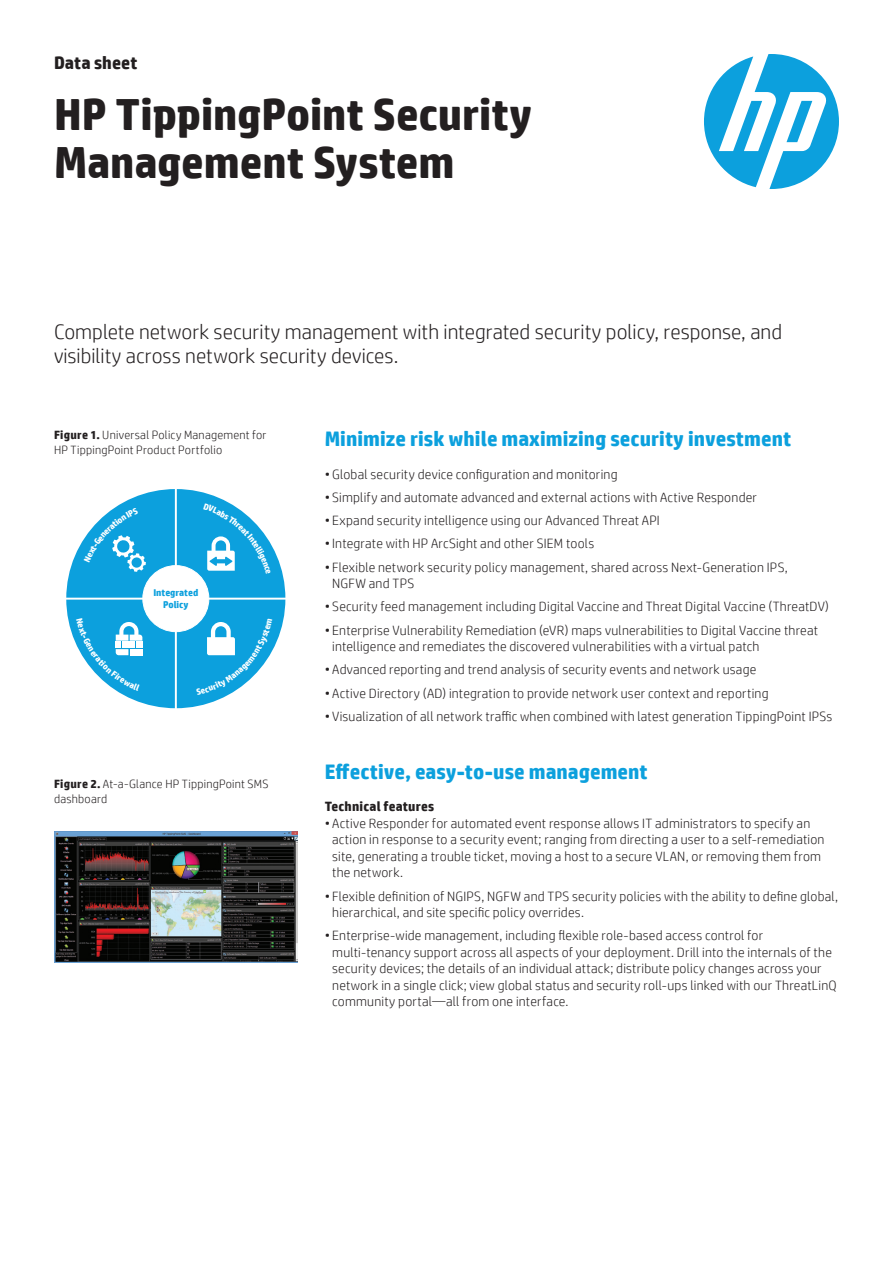
<style>
.page{position:relative;width:893px;height:1263px;background:#fff}
.page>*{position:absolute;margin:0;border:0;box-sizing:border-box;transform-origin:0 0}
.t1{font:700 45px/48px "HP Simplified";color:#231f20}
.t2{font:300 21px/24px "HP Simplified";color:#231f20}
.t3{font:700 21px "HP Simplified";color:#0ca0dd}
.t4{font:700 18px "HP Simplified";color:#231f20}
.t5{font:300 13.5px/16.5px "HP Simplified";letter-spacing:.015em;color:#231f20}
.t6{font:700 13.5px "HP Simplified";letter-spacing:.015em;color:#231f20}
.t7{font:300 12px/15px "HP Simplified";letter-spacing:.02em;color:#231f20}
.t8{font:700 9.75px/11.7px "HP Simplified";color:#0ca0dd;text-align:center}
.s1{font-weight:700}
</style>
<div class="page">
<svg style="left:704px;top:54px;width:135px;height:135px"></svg>
<img style="left:54px;top:832px;width:244px;height:131px">
<div style="left:66px;top:489px;width:219px;height:219px;background:#0ca0dd;border-radius:50%"></div>
<hr style="left:175px;top:488px;width:2px;height:222px;background:#fff">
<hr style="left:65px;top:598px;width:222px;height:2px;background:#fff">
<div style="left:143px;top:566px;width:66px;height:66px;background:#fff;border-radius:50%"></div>
<div style="left:142px;top:565px;width:67px;height:67px;border:1px solid #fff;border-radius:50%"></div>
<svg style="left:76px;top:622px;width:66px;height:69px"></svg>
<svg style="left:196px;top:619px;width:76px;height:76px"></svg>
<svg style="left:207px;top:503px;width:64px;height:68px"></svg>
<svg style="left:84px;top:507px;width:62px;height:65px"></svg>
<h3 class="t4" style="left:54px;top:52px;width:85px">Data sheet</h3>
<h1 class="t1" style="left:54px;top:90px;width:480px">HP TippingPoint Security<br>Management System</h1>
<h2 class="t2" style="left:54px;top:320px;width:730px">Complete network security management with integrated security policy, response, and visibility across network security devices.</h2>
<p class="t7" style="left:54px;top:427px;width:214px"><span class="s1">Figure 1.</span> Universal Policy Management for<br>HP TippingPoint Product Portfolio</p>
<p class="t8" style="left:153px;top:587px;width:46px">Integrated<br>Policy</p>
<p class="t7" style="left:54px;top:776px;width:216px"><span class="s1">Figure 2.</span> At-a-Glance HP TippingPoint SMS dashboard</p>
<h2 class="t3" style="left:325px;top:426px;width:468px">Minimize risk while maximizing security investment</h2>
<p class="t5" style="left:325px;top:466px;width:294px">• Global security device configuration and monitoring</p>
<p class="t5" style="left:325px;top:489px;width:434px">• Simplify and automate advanced and external actions with Active Responder</p>
<p class="t5" style="left:325px;top:512px;width:337px">• Expand security intelligence using our Advanced Threat API</p>
<p class="t5" style="left:325px;top:535px;width:271px">• Integrate with HP ArcSight and other SIEM tools</p>
<p class="t5" style="left:332px;top:559px;width:457px;text-indent:-8px">• Flexible network security policy management, shared across Next-Generation IPS,<br>NGFW and TPS</p>
<p class="t5" style="left:325px;top:598px;width:506px">• Security feed management including Digital Vaccine and Threat Digital Vaccine (ThreatDV)</p>
<p class="t5" style="left:332px;top:622px;width:487px;text-indent:-8px">• Enterprise Vulnerability Remediation (eVR) maps vulnerabilities to Digital Vaccine threat intelligence and remediates the discovered vulnerabilities with a virtual patch</p>
<p class="t5" style="left:325px;top:661px;width:433px">• Advanced reporting and trend analysis of security events and network usage</p>
<p class="t5" style="left:325px;top:684px;width:445px">• Active Directory (AD) integration to provide network user context and reporting</p>
<p class="t5" style="left:325px;top:708px;width:509px">• Visualization of all network traffic when combined with latest generation TippingPoint IPSs</p>
<h2 class="t3" style="left:325px;top:759px;width:325px">Effective, easy-to-use management</h2>
<p class="t6" style="left:325px;top:799px;width:111px">Technical features</p>
<p class="t5" style="left:332px;top:815px;width:494px;text-indent:-8px">• Active Responder for automated event response allows IT administrators to specify an action in response to a security event; ranging from directing a user to a self-remediation site, generating a trouble ticket, moving a host to a secure VLAN, or removing them from the network.</p>
<p class="t5" style="left:332px;top:887px;width:507px;text-indent:-8px">• Flexible definition of NGIPS, NGFW and TPS security policies with the ability to define global, hierarchical, and site specific policy overrides.</p>
<p class="t5" style="left:332px;top:927px;width:506px;text-indent:-8px">• Enterprise-wide management, including flexible role-based access control for multi-tenancy support across all aspects of your deployment. Drill into the internals of the security devices; the details of an individual attack; distribute policy changes across your network in a single click; view global status and security roll-ups linked with our ThreatLinQ community portal—all from one interface.</p>
</div>
